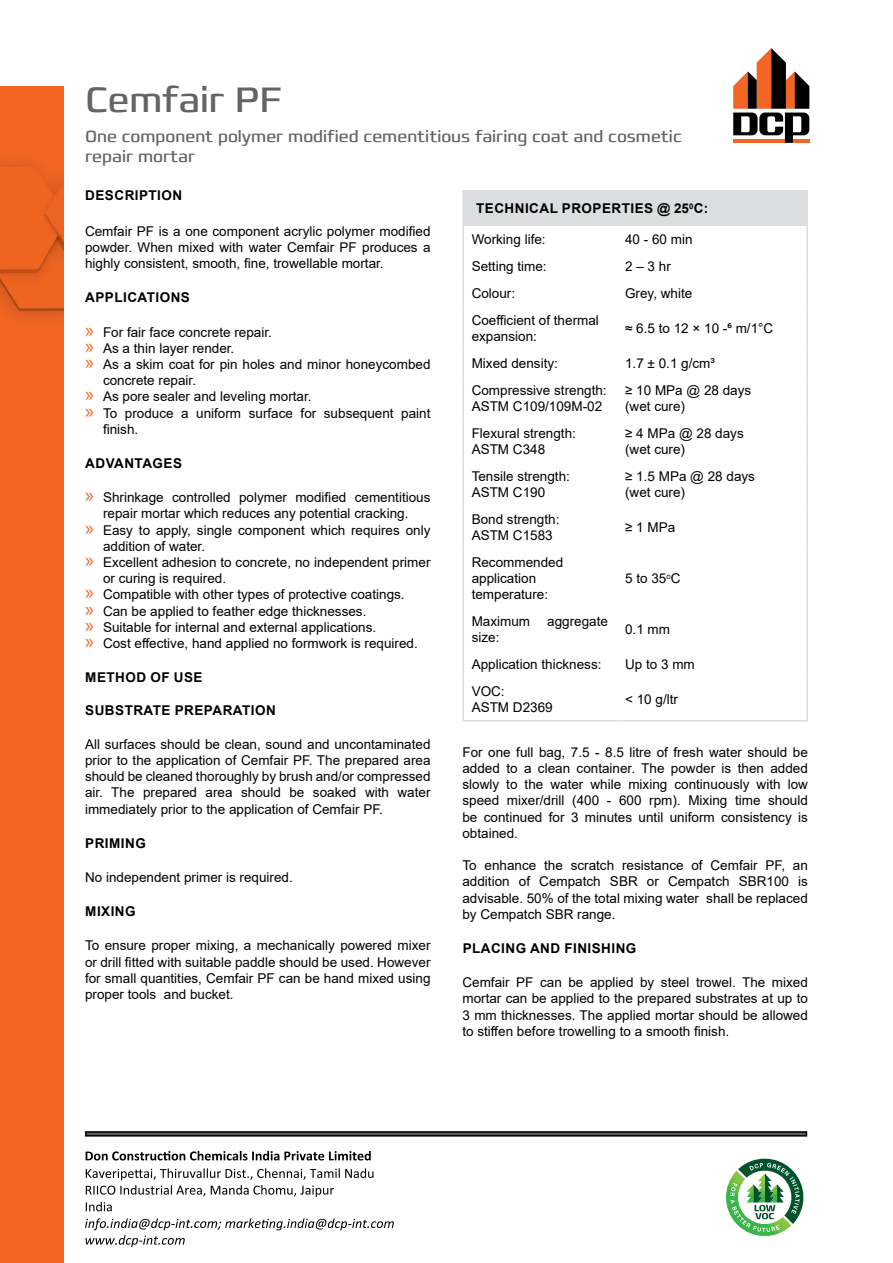
<style>
.page{position:relative;width:893px;height:1263px;background:#fff}
.page>*{position:absolute;margin:0;border:0;box-sizing:border-box;transform-origin:0 0}
.t1{font:36px "Francker CYR";color:#636466}
.t2{font:16.5px/19.8px "Francker CYR";color:#636466}
.t3{font:13.5px/16.2px "Arial";color:#000}
.t4{font:700 13.5px "Arial";letter-spacing:.035em;color:#000}
.s1{font-family:"Myriad Pro";font-size:21px;color:#f26522}
</style>
<div class="page">
<div style="left:85px;top:1131px;width:722px;height:5px;border:2px solid #000"></div>
<svg style="left:86px;top:1151px;width:285px;height:9px"></svg>
<svg style="left:86px;top:1168px;width:287px;height:43px"></svg>
<svg style="left:85px;top:1218px;width:309px;height:29px"></svg>
<div style="left:463px;top:191px;width:344px;height:35px;background:#dcddde"></div>
<hr style="left:462px;top:191px;width:2px;height:35px;background:#dcddde">
<hr style="left:806px;top:191px;width:2px;height:35px;background:#dcddde">
<hr style="left:462px;top:190px;width:155px;height:1px;background:#dcddde">
<hr style="left:617px;top:190px;width:191px;height:1px;background:#dcddde">
<hr style="left:462px;top:226px;width:2px;height:27px;background:#dcddde">
<hr style="left:806px;top:226px;width:2px;height:27px;background:#dcddde">
<hr style="left:462px;top:253px;width:2px;height:27px;background:#dcddde">
<hr style="left:806px;top:253px;width:2px;height:27px;background:#dcddde">
<hr style="left:462px;top:280px;width:2px;height:27px;background:#dcddde">
<hr style="left:462px;top:307px;width:2px;height:43px;background:#dcddde">
<hr style="left:462px;top:350px;width:2px;height:26px;background:#dcddde">
<hr style="left:806px;top:280px;width:2px;height:27px;background:#dcddde">
<hr style="left:806px;top:307px;width:2px;height:43px;background:#dcddde">
<hr style="left:806px;top:350px;width:2px;height:26px;background:#dcddde">
<hr style="left:462px;top:376px;width:2px;height:43px;background:#dcddde">
<hr style="left:806px;top:376px;width:2px;height:43px;background:#dcddde">
<hr style="left:462px;top:419px;width:2px;height:43px;background:#dcddde">
<hr style="left:462px;top:462px;width:2px;height:44px;background:#dcddde">
<hr style="left:806px;top:419px;width:2px;height:43px;background:#dcddde">
<hr style="left:806px;top:462px;width:2px;height:44px;background:#dcddde">
<hr style="left:462px;top:506px;width:2px;height:43px;background:#dcddde">
<hr style="left:806px;top:506px;width:2px;height:43px;background:#dcddde">
<hr style="left:462px;top:549px;width:2px;height:59px;background:#dcddde">
<hr style="left:462px;top:608px;width:2px;height:43px;background:#dcddde">
<hr style="left:462px;top:651px;width:2px;height:27px;background:#dcddde">
<hr style="left:462px;top:678px;width:2px;height:42px;background:#dcddde">
<hr style="left:462px;top:720px;width:155px;height:1px;background:#dcddde">
<hr style="left:806px;top:549px;width:2px;height:59px;background:#dcddde">
<hr style="left:806px;top:608px;width:2px;height:43px;background:#dcddde">
<hr style="left:806px;top:651px;width:2px;height:27px;background:#dcddde">
<hr style="left:806px;top:678px;width:2px;height:42px;background:#dcddde">
<hr style="left:617px;top:720px;width:191px;height:1px;background:#dcddde">
<svg style="left:726px;top:1158px;width:78px;height:78px"></svg>
<svg style="left:733px;top:48px;width:76px;height:95px"></svg>
<div style="left:0;top:86px;width:64px;height:1177px;background:#f26522"></div>
<img style="left:0;top:161px;width:64px;height:158px">
<h1 class="t1" style="left:85px;top:77px;width:198px">Cemfair PF</h1>
<p class="t2" style="left:85px;top:127px;width:598px">One component polymer modified cementitious fairing coat and cosmetic repair mortar</p>
<p class="t4" style="left:85px;top:185px;width:98px">DESCRIPTION</p>
<p class="t3" style="left:85px;top:223px;width:347px;text-align:justify">Cemfair PF is a one component acrylic polymer modified powder. When mixed with water Cemfair PF produces a highly consistent, smooth, fine, trowellable mortar.</p>
<p class="t4" style="left:85px;top:288px;width:106px">APPLICATIONS</p>
<p class="t3" style="left:85px;top:324px;width:188px"><span class="s1">»</span> For fair face concrete repair.</p>
<p class="t3" style="left:85px;top:340px;width:151px"><span class="s1">»</span> As a thin layer render.</p>
<p class="t3" style="left:85px;top:356px;width:347px"><span class="s1">»</span> As a skim coat for pin holes and minor honeycombed</p>
<p class="t3" style="left:103px;top:372px;width:95px">concrete repair.</p>
<p class="t3" style="left:85px;top:388px;width:228px"><span class="s1">»</span> As pore sealer and leveling mortar.</p>
<p class="t3" style="left:85px;top:405px;width:347px"><span class="s1">»</span> To produce a uniform surface for subsequent paint</p>
<p class="t3" style="left:103px;top:421px;width:37px">finish.</p>
<p class="t4" style="left:85px;top:454px;width:98px">ADVANTAGES</p>
<p class="t3" style="left:85px;top:489px;width:347px"><span class="s1">»</span> Shrinkage controlled polymer modified cementitious</p>
<p class="t3" style="left:103px;top:505px;width:307px">repair mortar which reduces any potential cracking.</p>
<p class="t3" style="left:85px;top:522px;width:347px"><span class="s1">»</span> Easy to apply, single component which requires only</p>
<p class="t3" style="left:103px;top:538px;width:104px">addition of water.</p>
<p class="t3" style="left:85px;top:554px;width:347px"><span class="s1">»</span> Excellent adhesion to concrete, no independent primer</p>
<p class="t3" style="left:103px;top:570px;width:125px">or curing is required.</p>
<p class="t3" style="left:85px;top:586px;width:321px"><span class="s1">»</span> Compatible with other types of protective coatings.</p>
<p class="t3" style="left:85px;top:603px;width:283px"><span class="s1">»</span> Can be applied to feather edge thicknesses.</p>
<p class="t3" style="left:85px;top:619px;width:293px"><span class="s1">»</span> Suitable for internal and external applications.</p>
<p class="t3" style="left:85px;top:635px;width:334px"><span class="s1">»</span> Cost effective, hand applied no formwork is required.</p>
<p class="t4" style="left:85px;top:668px;width:119px">METHOD OF USE</p>
<p class="t4" style="left:85px;top:700px;width:192px">SUBSTRATE PREPARATION</p>
<p class="t3" style="left:85px;top:736px;width:347px;text-align:justify">All surfaces should be clean, sound and uncontaminated prior to the application of Cemfair PF. The prepared area should be cleaned thoroughly by brush and/or compressed air. The prepared area should be soaked with water immediately prior to the application of Cemfair PF.</p>
<p class="t4" style="left:85px;top:833px;width:62px">PRIMING</p>
<p class="t3" style="left:85px;top:869px;width:209px">No independent primer is required.</p>
<p class="t4" style="left:85px;top:902px;width:52px">MIXING</p>
<p class="t3" style="left:85px;top:937px;width:347px;text-align:justify">To ensure proper mixing, a mechanically powered mixer or drill fitted with suitable paddle should be used. However for small quantities, Cemfair PF can be hand mixed using proper tools and bucket.</p>
<p class="t4" style="left:476px;top:199px;width:234px">TECHNICAL PROPERTIES @ 25<sup>0</sup>C:</p>
<p class="t3" style="left:472px;top:231px;width:76px">Working life:</p>
<p class="t3" style="left:625px;top:231px;width:69px">40 - 60 min</p>
<p class="t3" style="left:472px;top:258px;width:77px">Setting time:</p>
<p class="t3" style="left:625px;top:258px;width:47px">2 – 3 hr</p>
<p class="t3" style="left:472px;top:285px;width:45px">Colour:</p>
<p class="t3" style="left:625px;top:285px;width:69px">Grey, white</p>
<p class="t3" style="left:472px;top:312px;width:129px">Coefficient of thermal expansion:</p>
<p class="t3" style="left:625px;top:320px;width:150px">≈ 6.5 to 12 × 10 -⁶ m/1°C</p>
<p class="t3" style="left:472px;top:355px;width:88px">Mixed density:</p>
<p class="t3" style="left:625px;top:355px;width:91px">1.7 ± 0.1 g/cm³</p>
<p class="t3" style="left:472px;top:382px;width:137px">Compressive strength:<br>ASTM C109/109M-02</p>
<p class="t3" style="left:625px;top:382px;width:128px">≥ 10 MPa @ 28 days (wet cure)</p>
<p class="t3" style="left:472px;top:425px;width:106px">Flexural strength:<br>ASTM C348</p>
<p class="t3" style="left:625px;top:425px;width:120px">≥ 4 MPa @ 28 days (wet cure)</p>
<p class="t3" style="left:472px;top:468px;width:100px">Tensile strength:<br>ASTM C190</p>
<p class="t3" style="left:625px;top:468px;width:131px">≥ 1.5 MPa @ 28 days (wet cure)</p>
<p class="t3" style="left:472px;top:511px;width:89px">Bond strength:<br>ASTM C1583</p>
<p class="t3" style="left:625px;top:519px;width:52px">≥ 1 MPa</p>
<p class="t3" style="left:472px;top:554px;width:93px">Recommended application temperature:</p>
<p class="t3" style="left:625px;top:570px;width:57px">5 to 35<sup>o</sup>C</p>
<p class="t3" style="left:472px;top:613px;width:60px">Maximum</p>
<p class="t3" style="left:547px;top:613px;width:62px">aggregate</p>
<p class="t3" style="left:472px;top:629px;width:29px">size:</p>
<p class="t3" style="left:625px;top:621px;width:47px">0.1 mm</p>
<p class="t3" style="left:472px;top:656px;width:131px">Application thickness:</p>
<p class="t3" style="left:625px;top:656px;width:71px">Up to 3 mm</p>
<p class="t3" style="left:472px;top:683px;width:83px">VOC:<br>ASTM D2369</p>
<p class="t3" style="left:625px;top:691px;width:54px">&lt; 10 g/ltr</p>
<p class="t3" style="left:462px;top:744px;width:347px;text-align:justify">For one full bag, 7.5 - 8.5 litre of fresh water should be added to a clean container. The powder is then added slowly to the water while mixing continuously with low speed mixer/drill (400 - 600 rpm). Mixing time should be continued for 3 minutes until uniform consistency is obtained.</p>
<p class="t3" style="left:462px;top:857px;width:347px;text-align:justify">To enhance the scratch resistance of Cemfair PF, an addition of Cempatch SBR or Cempatch SBR100 is advisable. 50% of the total mixing water shall be replaced by Cempatch SBR range.</p>
<p class="t4" style="left:463px;top:939px;width:175px">PLACING AND FINISHING</p>
<p class="t3" style="left:462px;top:974px;width:347px;text-align:justify">Cemfair PF can be applied by steel trowel. The mixed mortar can be applied to the prepared substrates at up to 3 mm thicknesses. The applied mortar should be allowed to stiffen before trowelling to a smooth finish.</p>
</div>
